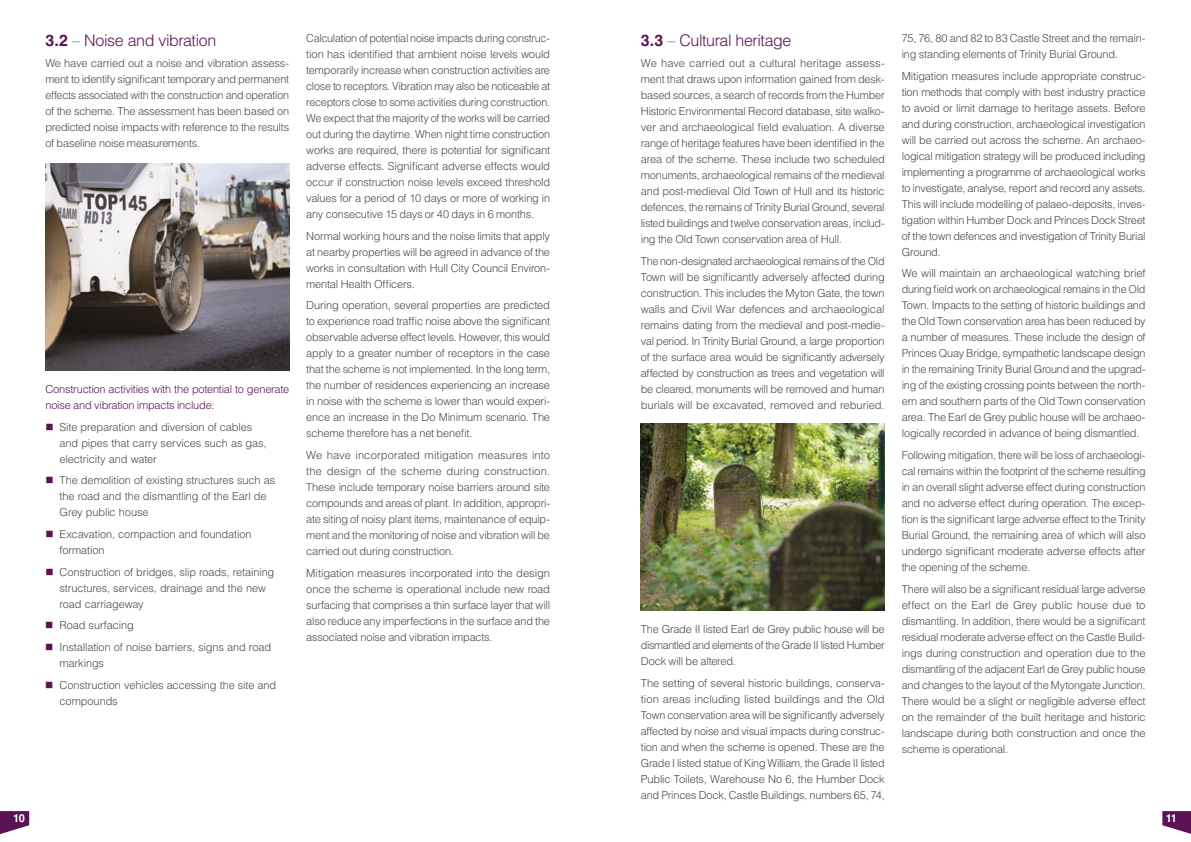
<style>
.page{position:relative;width:1191px;height:842px;background:#fff}
.page>*{position:absolute;margin:0;border:0;box-sizing:border-box;transform-origin:0 0}
.t1{font:300 16px "Helvetica LT Std";letter-spacing:-.025em;color:#5b1356}
.t2{font:300 11px/16px "Helvetica LT Std";letter-spacing:-.015em;color:#4a4a49;text-align:justify}
.t3{font:300 11px/16px "Helvetica LT Std";letter-spacing:-.02em;color:#5b1356}
.t4{font:700 11px "Helvetica LT Std";color:#fff}
.s1{font-weight:700}
.s2{color:#688181}
</style>
<div class="page">
<img style="left:641px;top:423px;width:243px;height:188px">
<img style="left:45px;top:164px;width:244px;height:206px">
<svg style="left:0;top:811px;width:29px;height:23px"></svg>
<svg style="left:1162px;top:811px;width:29px;height:23px"></svg>
<h1 class="t1" style="left:45px;top:30px;width:172px"><span class="s1">3.2</span> <span class="s2">–</span> Noise and vibration</h1>
<p class="t2" style="left:45px;top:55px;width:245px">We have carried out a noise and vibration assess&shy;ment to identify significant temporary and permanent effects associated with the construction and operation of the scheme. The assessment has been based on predicted noise impacts with reference to the results of baseline noise measurements.</p>
<p class="t3" style="left:45px;top:381px;width:245px">Construction activities with the potential to generate noise and vibration impacts include:</p>
<p class="t2" style="left:60px;top:419px;width:209px;text-align:left">Site preparation and diversion of cables and pipes that carry services such as gas, electricity and water</p>
<p class="t2" style="left:60px;top:472px;width:217px;text-align:left">The demolition of existing structures such as the road and the dismantling of the Earl de<br>Grey public house</p>
<p class="t2" style="left:60px;top:526px;width:194px">Excavation, compaction and foundation formation</p>
<p class="t2" style="left:59px;top:564px;width:216px;text-align:left">Construction of bridges, slip roads, retaining structures, services, drainage and the new road carriageway</p>
<p class="t2" style="left:59px;top:614px;width:213px;line-height:21.7px">Road surfacing<br>Installation of noise barriers, signs and road</p>
<p class="t2" style="left:59px;top:652px;width:218px;line-height:21.7px">markings<br>Construction vehicles accessing the site and</p>
<p class="t2" style="left:59px;top:693px;width:60px">compounds</p>
<p class="t2" style="left:306px;top:30px;width:245px">Calculation of potential noise impacts during construc&shy;tion has identified that ambient noise levels would temporarily increase when construction activities are close to receptors. Vibration may also be noticeable at receptors close to some activities during construction.<br>We expect that the majority of the works will be carried out during the daytime. When night time construction works are required, there is potential for significant adverse effects. Significant adverse effects would occur if construction noise levels exceed threshold values for a period of 10 days or more of working in any consecutive 15 days or 40 days in 6 months.</p>
<p class="t2" style="left:306px;top:228px;width:245px">Normal working hours and the noise limits that apply at nearby properties will be agreed in advance of the works in consultation with Hull City Council Environ&shy;mental Health Officers.</p>
<p class="t2" style="left:306px;top:297px;width:245px">During operation, several properties are predicted to experience road traffic noise above the significant observable adverse effect levels. However, this would apply to a greater number of receptors in the case that the scheme is not implemented. In the long term, the number of residences experiencing an increase in noise with the scheme is lower than would experi&shy;ence an increase in the Do Minimum scenario. The scheme therefore has a net benefit.</p>
<p class="t2" style="left:306px;top:447px;width:245px">We have incorporated mitigation measures into the design of the scheme during construction.<br>These include temporary noise barriers around site compounds and areas of plant. In addition, appropri&shy;ate siting of noisy plant items, maintenance of equip&shy;ment and the monitoring of noise and vibration will be carried out during construction.</p>
<p class="t2" style="left:306px;top:565px;width:245px">Mitigation measures incorporated into the design once the scheme is operational include new road surfacing that comprises a thin surface layer that will also reduce any imperfections in the surface and the associated noise and vibration impacts.</p>
<h1 class="t1" style="left:641px;top:30px;width:152px"><span class="s1">3.3</span> <span class="s2">–</span> Cultural heritage</h1>
<p class="t2" style="left:641px;top:55px;width:245px">We have carried out a cultural heritage assess&shy;ment that draws upon information gained from desk&shy;based sources, a search of records from the Humber Historic Environmental Record database, site walko&shy;ver and archaeological field evaluation. A diverse range of heritage features have been identified in the area of the scheme. These include two scheduled monuments, archaeological remains of the medieval and post-medieval Old Town of Hull and its historic defences, the remains of Trinity Burial Ground, several listed buildings and twelve conservation areas, includ&shy;ing the Old Town conservation area of Hull.</p>
<p class="t2" style="left:641px;top:253px;width:245px">The non-designated archaeological remains of the Old Town will be significantly adversely affected during construction. This includes the Myton Gate, the town walls and Civil War defences and archaeological remains dating from the medieval and post-medie&shy;val period. In Trinity Burial Ground, a large proportion of the surface area would be significantly adversely affected by construction as trees and vegetation will be cleared, monuments will be removed and human burials will be excavated, removed and reburied.</p>
<p class="t2" style="left:641px;top:621px;width:245px">The Grade II listed Earl de Grey public house will be dismantled and elements of the Grade II listed Humber Dock will be altered.</p>
<p class="t2" style="left:641px;top:675px;width:245px">The setting of several historic buildings, conserva&shy;tion areas including listed buildings and the Old Town conservation area will be significantly adversely affected by noise and visual impacts during construc&shy;tion and when the scheme is opened. These are the Grade I listed statue of King William, the Grade II listed Public Toilets, Warehouse No 6, the Humber Dock and Princes Dock, Castle Buildings, numbers 65, 74,</p>
<p class="t2" style="left:901px;top:30px;width:245px">75, 76, 80 and 82 to 83 Castle Street and the remain&shy;ing standing elements of Trinity Burial Ground.</p>
<p class="t2" style="left:901px;top:68px;width:245px">Mitigation measures include appropriate construc&shy;tion methods that comply with best industry practice to avoid or limit damage to heritage assets. Before and during construction, archaeological investigation will be carried out across the scheme. An archaeo&shy;logical mitigation strategy will be produced including implementing a programme of archaeological works to investigate, analyse, report and record any assets.<br>This will include modelling of palaeo-deposits, inves&shy;tigation within Humber Dock and Princes Dock Street of the town defences and investigation of Trinity Burial Ground.</p>
<p class="t2" style="left:901px;top:265px;width:245px">We will maintain an archaeological watching brief during field work on archaeological remains in the Old Town. Impacts to the setting of historic buildings and the Old Town conservation area has been reduced by a number of measures. These include the design of Princes Quay Bridge, sympathetic landscape design in the remaining Trinity Burial Ground and the upgrad&shy;ing of the existing crossing points between the north&shy;ern and southern parts of the Old Town conservation area. The Earl de Grey public house will be archaeo&shy;logically recorded in advance of being dismantled.</p>
<p class="t2" style="left:901px;top:447px;width:245px">Following mitigation, there will be loss of archaeologi&shy;cal remains within the footprint of the scheme resulting in an overall slight adverse effect during construction and no adverse effect during operation. The excep&shy;tion is the significant large adverse effect to the Trinity Burial Ground, the remaining area of which will also undergo significant moderate adverse effects after the opening of the scheme.</p>
<p class="t2" style="left:901px;top:581px;width:245px">There will also be a significant residual large adverse effect on the Earl de Grey public house due to dismantling. In addition, there would be a significant residual moderate adverse effect on the Castle Build&shy;ings during construction and operation due to the dismantling of the adjacent Earl de Grey public house and changes to the layout of the Mytongate Junction.<br>There would be a slight or negligible adverse effect on the remainder of the built heritage and historic landscape during both construction and once the scheme is operational.</p>
<p class="t4" style="left:13px;top:812px;width:13px">10</p>
<p class="t4" style="left:1165px;top:812px;width:13px">11</p>
</div>
